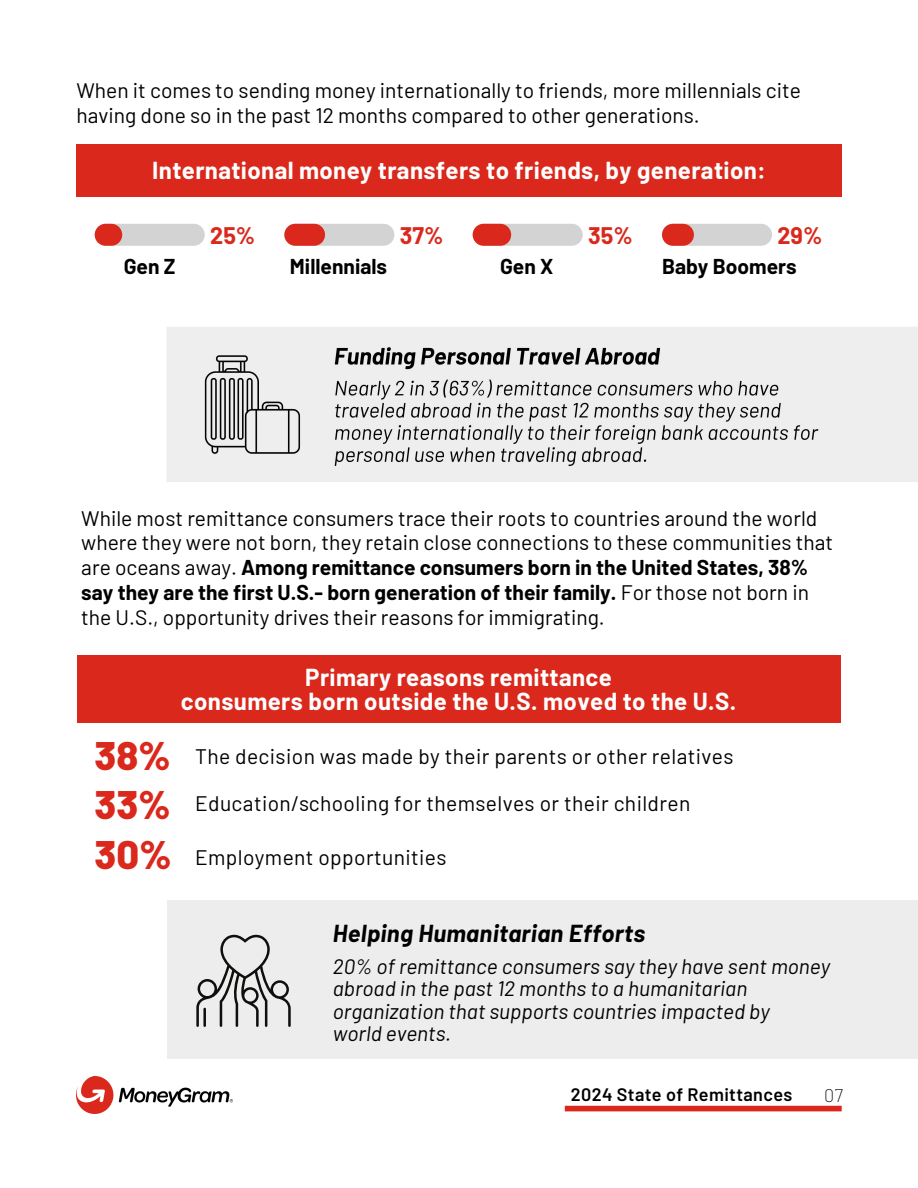
<style>
.page{position:relative;width:918px;height:1188px;background:#fff}
.page>*{position:absolute;margin:0;border:0;box-sizing:border-box;transform-origin:0 0}
.t1{font:800 39.75px/49.5px "Barlow";color:#da291c;text-align:justify}
.t2{font:700 24px/23.7px "Barlow";letter-spacing:.015em;color:#fff;text-align:center}
.t3{font:italic 700 24px "Barlow";letter-spacing:.015em;color:#000}
.t4{font:700 23.4px "Barlow";color:#da291c}
.t5{font:21px/24.8px "Barlow";color:#000}
.t6{font:italic 21px/22.5px "Barlow";color:#000}
.t7{font:21px "Barlow";letter-spacing:.02em;color:#000}
.t8{font:700 21px "Barlow";color:#000}
.t9{font:600 18px "Barlow";letter-spacing:.02em;color:#000}
.t10{font:200 18px "Barlow";color:#000}
.s1{font-weight:700}
.s2{font-style:inherit}
</style>
<div class="page">
<div style="left:95px;top:224px;width:110px;height:22px;background:#d3d3d3;border-radius:11px"></div>
<div style="left:95px;top:224px;width:27px;height:22px;background:#da291c;border-radius:11px"></div>
<div style="left:284px;top:224px;width:110px;height:22px;background:#d3d3d3;border-radius:11px"></div>
<div style="left:284px;top:224px;width:41px;height:22px;background:#da291c;border-radius:11px"></div>
<div style="left:473px;top:224px;width:110px;height:22px;background:#d3d3d3;border-radius:11px"></div>
<div style="left:473px;top:224px;width:38px;height:22px;background:#da291c;border-radius:11px"></div>
<div style="left:662px;top:224px;width:110px;height:22px;background:#d3d3d3;border-radius:11px"></div>
<div style="left:662px;top:224px;width:32px;height:22px;background:#da291c;border-radius:11px"></div>
<div style="left:167px;top:901px;width:751px;height:158px;background:#ededed"></div>
<svg style="left:196px;top:934px;width:95px;height:93px"></svg>
<hr style="left:203px;top:1008px;width:3px;height:19px;background:#100f0d">
<div style="left:76px;top:145px;width:766px;height:52px;background:#da291c"></div>
<div style="left:77px;top:655px;width:764px;height:68px;background:#da291c"></div>
<img style="left:76px;top:1076px;width:157px;height:38px">
<div style="left:565px;top:1106px;width:277px;height:5px;background:#da291c"></div>
<img style="left:167px;top:327px;width:751px;height:155px">
<h4 class="t5" style="left:76px;top:77px;width:726px">When it comes to sending money internationally to friends, more millennials cite having done so in the past 12 months compared to other generations.</h4>
<h2 class="t2" style="left:152px;top:157px;width:615px">International money transfers to friends, by generation:</h2>
<p class="t4" style="left:210px;top:218px;width:47px">25%</p>
<p class="t4" style="left:400px;top:218px;width:45px">37%</p>
<p class="t4" style="left:588px;top:218px;width:46px">35%</p>
<p class="t4" style="left:778px;top:218px;width:46px">29%</p>
<h3 class="t8" style="left:124px;top:251px;width:53px">Gen Z</h3>
<h3 class="t8" style="left:290px;top:251px;width:99px">Millennials</h3>
<h3 class="t8" style="left:500px;top:251px;width:55px">Gen X</h3>
<h3 class="t8" style="left:662px;top:251px;width:136px">Baby Boomers</h3>
<h4 class="t5" style="left:81px;top:504px;width:753px">While most remittance consumers trace their roots to countries around the world where they were not born, they retain close connections to these communities that are oceans away. <span class="s1">Among remittance consumers born in the United States, 38% say they are the first U.S.- born generation of their family.</span> For those not born in the U.S., opportunity drives their reasons for immigrating.</h4>
<h2 class="t2" style="left:181px;top:664px;width:557px">Primary reasons remittance<br>consumers born outside the U.S. moved to the U.S.</h2>
<h1 class="t1" style="left:95px;top:729px;width:78px">38% 33% 30%</h1>
<h4 class="t7" style="left:195px;top:741px;width:540px">The decision was made by their parents or other relatives</h4>
<h4 class="t7" style="left:195px;top:788px;width:497px">Education<span class="s2">/</span>schooling for themselves or their children</h4>
<h4 class="t7" style="left:195px;top:842px;width:253px">Employment opportunities</h4>
<h2 class="t3" style="left:333px;top:918px;width:314px">Helping Humanitarian Efforts</h2>
<h2 class="t6" style="left:333px;top:954px;width:499px">20% of remittance consumers say they have sent money abroad in the past 12 months to a humanitarian organization that supports countries impacted by<br>world events.</h2>
<p class="t9" style="left:571px;top:1081px;width:223px">2024 State of Remittances</p>
<p class="t10" style="left:824px;top:1084px;width:20px">07</p>
</div>
